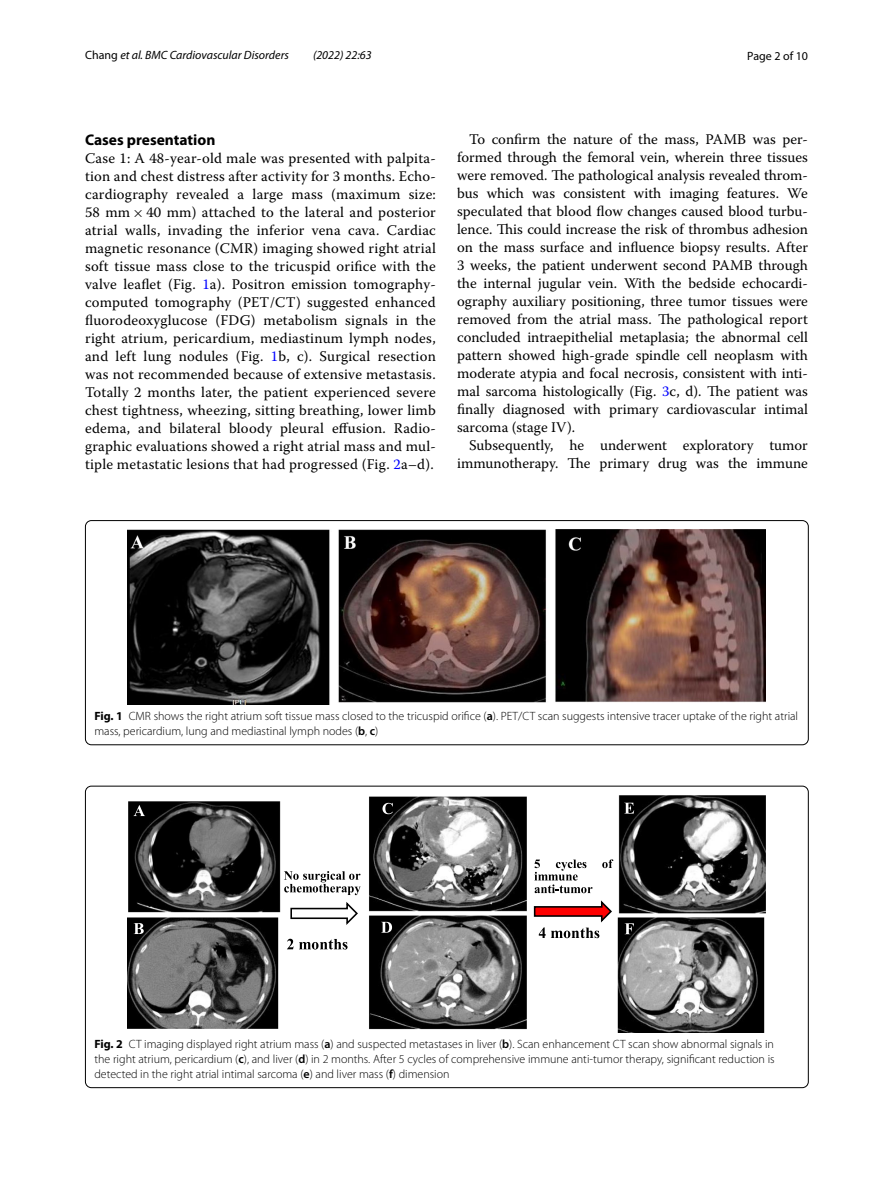
<style>
.page{position:relative;width:893px;height:1187px;background:#fff}
.page>*{position:absolute;margin:0;border:0;box-sizing:border-box;transform-origin:0 0}
.t1{font:700 15.45px "Myriad Pro";color:#000}
.t2{font:14.7px/18px "Warnock Pro";color:#000;text-align:justify}
.t3{font:300 12px/15px "Myriad Pro";color:#000}
.t4{font:italic 12px "Myriad Pro";color:#000}
.t5{font:12px "Myriad Pro";color:#000}
.s1{font-style:normal}
.s2{font-family:"MTSY"}
.s3{color:#00f}
.s4{font-weight:700}
.s5{font-weight:600}
</style>
<div class="page">
<img style="left:128px;top:529px;width:638px;height:175px">
<div style="left:85px;top:520px;width:723px;height:225px;border:1px solid #000;border-radius:6px"></div>
<img style="left:128px;top:795px;width:638px;height:237px">
<svg style="left:602px;top:859px;width:11px;height:9px"></svg>
<svg style="left:534px;top:859px;width:58px;height:34px"></svg>
<svg style="left:534px;top:900px;width:78px;height:38px"></svg>
<svg style="left:382px;top:802px;width:11px;height:12px"></svg>
<svg style="left:381px;top:921px;width:11px;height:11px"></svg>
<svg style="left:624px;top:802px;width:10px;height:11px"></svg>
<svg style="left:625px;top:923px;width:9px;height:11px"></svg>
<svg style="left:290px;top:901px;width:68px;height:23px"></svg>
<svg style="left:133px;top:804px;width:12px;height:12px"></svg>
<svg style="left:134px;top:923px;width:10px;height:10px"></svg>
<svg style="left:287px;top:938px;width:61px;height:11px"></svg>
<svg style="left:284px;top:871px;width:77px;height:24px"></svg>
<p class="t4" style="left:85px;top:48px;width:205px"><span class="s1">Chang</span> et al. BMC Cardiovascular Disorders</p>
<p class="t4" style="left:313px;top:48px;width:60px">(2022) 22:63</p>
<p class="t5" style="left:747px;top:48px;width:62px">Page 2 of 10</p>
<p class="t1" style="left:85px;top:129px;width:132px">Cases presentation</p>
<p class="t2" style="left:85px;top:148px;width:352px">Case 1: A 48-year-old male was presented with palpita&shy;tion and chest distress after activity for 3 months. Echo&shy;cardiography revealed a large mass (maximum size:<br>58 mm <span class="s2">×</span>40 mm) attached to the lateral and posterior atrial walls, invading the inferior vena cava. Cardiac magnetic resonance (CMR) imaging showed right atrial soft tissue mass close to the tricuspid orifice with the valve leaflet (Fig. <span class="s3">1</span>a). Positron emission tomography&shy;computed tomography (PET/CT) suggested enhanced fluorodeoxyglucose (FDG) metabolism signals in the right atrium, pericardium, mediastinum lymph nodes, and left lung nodules (Fig. <span class="s3">1</span>b, c). Surgical resection was not recommended because of extensive metastasis.<br>Totally 2 months later, the patient experienced severe chest tightness, wheezing, sitting breathing, lower limb edema, and bilateral bloody pleural effusion. Radio&shy;graphic evaluations showed a right atrial mass and mul&shy;tiple metastatic lesions that had progressed (Fig. <span class="s3">2</span>a–d).</p>
<p class="t2" style="left:457px;top:130px;width:352px;text-indent:12px">To confirm the nature of the mass, PAMB was per&shy;formed through the femoral vein, wherein three tissues were removed. The pathological analysis revealed throm&shy;bus which was consistent with imaging features. We speculated that blood flow changes caused blood turbu&shy;lence. This could increase the risk of thrombus adhesion on the mass surface and influence biopsy results. After 3 weeks, the patient underwent second PAMB through the internal jugular vein. With the bedside echocardi&shy;ography auxiliary positioning, three tumor tissues were removed from the atrial mass. The pathological report concluded intraepithelial metaplasia; the abnormal cell pattern showed high-grade spindle cell neoplasm with moderate atypia and focal necrosis, consistent with inti&shy;mal sarcoma histologically (Fig. <span class="s3">3</span>c, d). The patient was finally diagnosed with primary cardiovascular intimal sarcoma (stage IV).</p>
<p class="t2" style="left:457px;top:436px;width:352px;text-align:right">Subsequently, he underwent exploratory tumor immunotherapy. The primary drug was the immune</p>
<p class="t3" style="left:94px;top:708px;width:705px"><span class="s4">Fig. 1</span> CMR shows the right atrium soft tissue mass closed to the tricuspid orifice (<span class="s5">a</span>). PET/CT scan suggests intensive tracer uptake of the right atrial mass, pericardium, lung and mediastinal lymph nodes (<span class="s5">b</span>, <span class="s5">c</span>)</p>
<p class="t3" style="left:94px;top:1036px;width:682px;text-align:justify"><span class="s4">Fig. 2</span> CT imaging displayed right atrium mass (<span class="s5">a</span>) and suspected metastases in liver (<span class="s5">b</span>). Scan enhancement CT scan show abnormal signals in the right atrium, pericardium (<span class="s5">c</span>), and liver (<span class="s5">d</span>) in 2 months. After 5 cycles of comprehensive immune anti-tumor therapy, significant reduction is detected in the right atrial intimal sarcoma (<span class="s5">e</span>) and liver mass (<span class="s5">f</span>) dimension</p>
</div>
